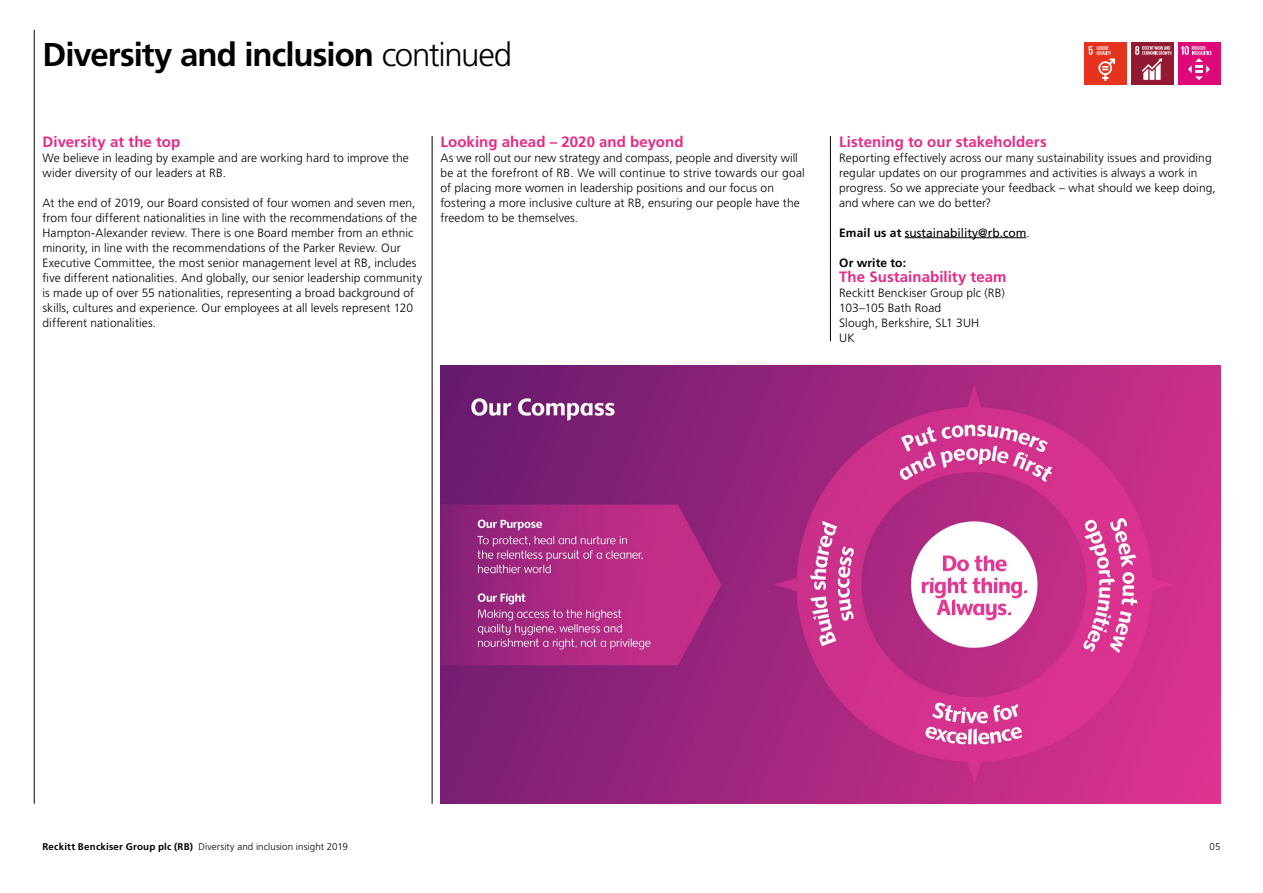
<style>
.page{position:relative;width:1263px;height:893px;background:#fff}
.page>*{position:absolute;margin:0;border:0;box-sizing:border-box;transform-origin:0 0}
.t1{font:700 33px "Frutiger LT Std";letter-spacing:-.03em;color:#000}
.t2{font:700 15px "Frutiger LT Std";letter-spacing:.005em;color:#e52987}
.t3{font:300 12px/15px "Frutiger LT Std";letter-spacing:.005em;color:#000}
.t4{font:12px "Frutiger LT Std";color:#000}
.t5{font:700 12px "Frutiger LT Std";letter-spacing:.01em;color:#000}
.t6{font:300 9.75px "Frutiger LT Std";letter-spacing:.01em;color:#000}
.s1{font-weight:300}
.s2{font-weight:700}
</style>
<div class="page">
<hr style="left:34px;top:30px;width:1px;height:774px;background:#000">
<hr style="left:432px;top:136px;width:1px;height:668px;background:#000">
<hr style="left:830px;top:136px;width:1px;height:205px;background:#000">
<div style="left:1084px;top:43px;width:42px;height:42px;background:#e6331d"></div>
<svg style="left:1089px;top:46px;width:26px;height:35px"></svg>
<div style="left:1178px;top:43px;width:42px;height:42px;background:#dd0979"></div>
<svg style="left:1181px;top:46px;width:30px;height:34px"></svg>
<div style="left:1131px;top:43px;width:42px;height:42px;background:#931831"></div>
<svg style="left:1135px;top:46px;width:36px;height:34px"></svg>
<img style="left:440px;top:365px;width:780px;height:439px">
<hr style="left:905px;top:237px;width:121px;height:1px;background:#000">
<h1 class="t1" style="left:43px;top:35px;width:471px">Diversity and inclusion <span class="s1">continued</span></h1>
<p class="t2" style="left:43px;top:133px;width:139px">Diversity at the top</p>
<p class="t3" style="left:43px;top:150px;width:368px">We believe in leading by example and are working hard to improve the wider diversity of our leaders at RB.</p>
<p class="t3" style="left:43px;top:195px;width:381px">At the end of 2019, our Board consisted of four women and seven men, from four different nationalities in line with the recommendations of the Hampton-Alexander review. There is one Board member from an ethnic minority, in line with the recommendations of the Parker Review. Our Executive Committee, the most senior management level at RB, includes five different nationalities. And globally, our senior leadership community is made up of over 55 nationalities, representing a broad background of skills, cultures and experience. Our employees at all levels represent 120 different nationalities.</p>
<p class="t2" style="left:440px;top:133px;width:245px">Looking ahead – 2020 and beyond</p>
<p class="t3" style="left:440px;top:150px;width:366px">As we roll out our new strategy and compass, people and diversity will be at the forefront of RB. We will continue to strive towards our goal of placing more women in leadership positions and our focus on fostering a more inclusive culture at RB, ensuring our people have the freedom to be themselves.</p>
<p class="t2" style="left:839px;top:133px;width:209px">Listening to our stakeholders</p>
<p class="t3" style="left:839px;top:150px;width:378px">Reporting effectively across our many sustainability issues and providing regular updates on our programmes and activities is always a work in progress. So we appreciate your feedback – what should we keep doing, and where can we do better?</p>
<p class="t4" style="left:839px;top:225px;width:192px"><span class="s2">Email us at</span> sustainability@rb.com<span class="s1">.</span></p>
<p class="t5" style="left:839px;top:255px;width:68px">Or write to:</p>
<p class="t2" style="left:839px;top:268px;width:169px">The Sustainability team</p>
<p class="t3" style="left:839px;top:285px;width:167px">Reckitt Benckiser Group plc (RB)<br>103–105 Bath Road<br>Slough, Berkshire, SL1 3UH<br>UK</p>
<p class="t6" style="left:43px;top:842px;width:307px"><span class="s2">Reckitt Benckiser Group plc (RB)</span> Diversity and inclusion insight 2019</p>
<p class="t6" style="left:1209px;top:842px;width:12px">05</p>
</div>
